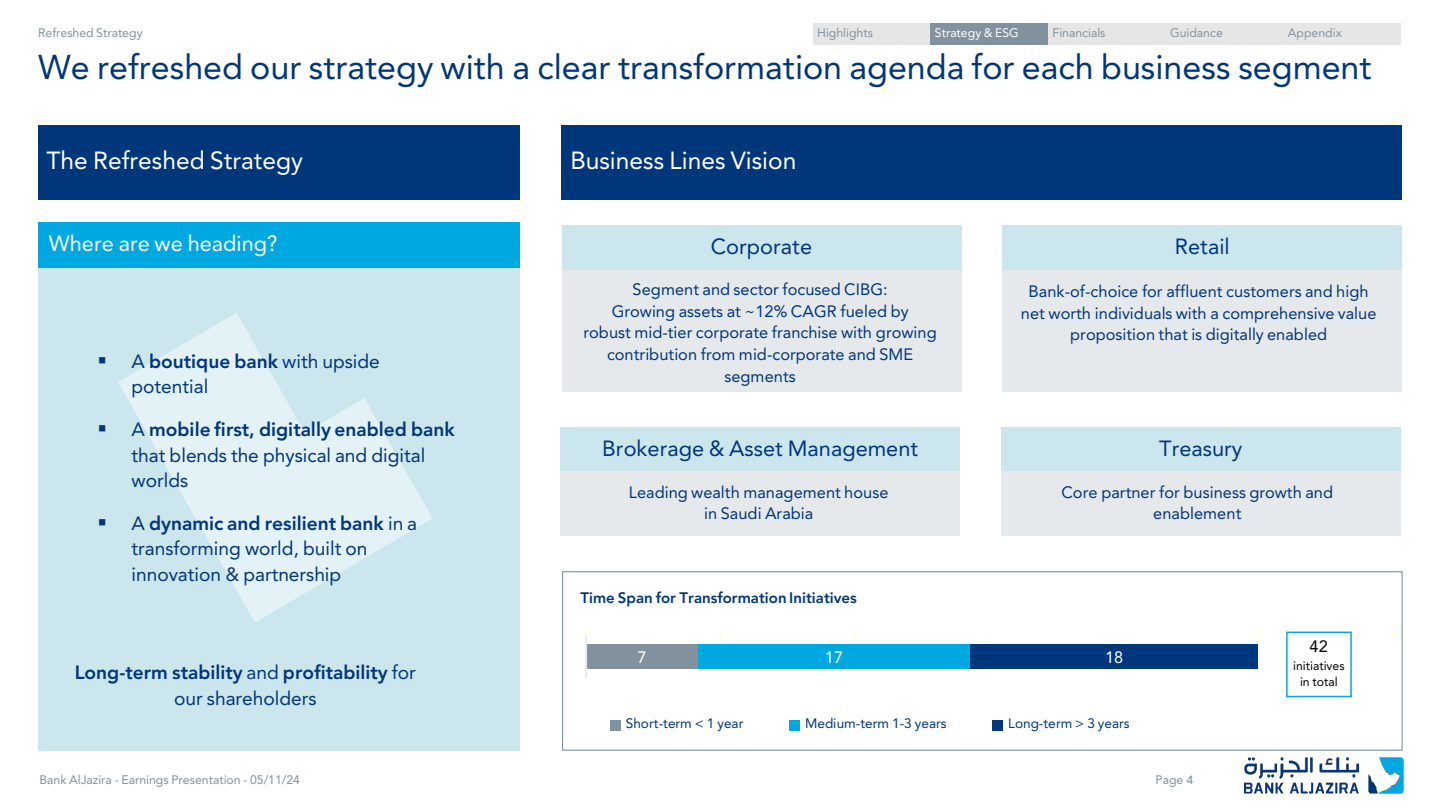
<style>
.page{position:relative;width:1440px;height:810px;background:#fff}
.page>*{position:absolute;margin:0;border:0;box-sizing:border-box;transform-origin:0 0}
.t1{font:37.5px "Bahij Janna";color:#00367a}
.t2{font:27px "Bahij Janna";color:#fff}
.t3{font:24px "Bahij Janna";color:#00367b}
.t4{font:24px "Bahij Janna";color:#fff}
.t5{font:21px/25.3px "Bahij Janna";color:#00367a}
.t6{font:700 21px/25.3px "Bahij Janna";color:#00367a;text-align:center}
.t7{font:18px/21.6px "Bahij Janna";color:#00367a;text-align:center}
.t8{font:18px "Bahij Janna";color:#fff}
.t9{font:18px "Bahij Janna";color:#000}
.t10{font:700 16.5px "Bahij Janna";color:#00367b}
.t11{font:15px "Bahij Janna";color:#00367b}
.t12{font:13.5px "Bahij Janna";color:#81929e}
.t13{font:13.5px "Bahij Janna";color:#000}
.t14{font:13.5px "Bahij Janna";color:#fff}
.s1{font-weight:700}
.s2{font-weight:400}
.s3{font-family:"Effra"}
</style>
<div class="page">
<img style="left:1244px;top:757px;width:159px;height:37px">
<div style="left:38px;top:125px;width:481px;height:75px;background:#00367a"></div>
<div style="left:38px;top:268px;width:481px;height:483px;background:#cce6ee"></div>
<div style="left:38px;top:222px;width:481px;height:46px;background:#00a8e1"></div>
<svg style="left:118px;top:313px;width:314px;height:309px"></svg>
<div style="left:562px;top:226px;width:399px;height:45px;background:#cce6ee"></div>
<div style="left:1003px;top:226px;width:399px;height:45px;background:#cce6ee"></div>
<div style="left:562px;top:270px;width:399px;height:122px;background:#e6e9ec"></div>
<div style="left:1003px;top:270px;width:399px;height:122px;background:#e6e9ec"></div>
<div style="left:560px;top:428px;width:400px;height:45px;background:#cce6ee"></div>
<div style="left:1001px;top:428px;width:400px;height:45px;background:#cce6ee"></div>
<div style="left:560px;top:472px;width:400px;height:64px;background:#e6e9ec"></div>
<div style="left:1001px;top:472px;width:400px;height:64px;background:#e6e9ec"></div>
<div style="left:562px;top:125px;width:840px;height:75px;background:#00367a"></div>
<div style="left:813px;top:23px;width:118px;height:22px;background:#e7e6e6"></div>
<div style="left:931px;top:23px;width:117px;height:22px;background:#81929e"></div>
<div style="left:1048px;top:23px;width:118px;height:22px;background:#e7e6e6"></div>
<div style="left:1166px;top:23px;width:118px;height:22px;background:#e7e6e6"></div>
<div style="left:1284px;top:23px;width:117px;height:22px;background:#e7e6e6"></div>
<div style="left:586px;top:645px;width:112px;height:24px;background:#81929e"></div>
<div style="left:698px;top:645px;width:272px;height:24px;background:#00a8e1"></div>
<div style="left:970px;top:645px;width:288px;height:24px;background:#00367b"></div>
<hr style="left:585px;top:637px;width:2px;height:40px;background:#e6e9ec">
<div style="left:610px;top:720px;width:11px;height:11px;background:#81929e"></div>
<div style="left:789px;top:720px;width:11px;height:11px;background:#00a8e1"></div>
<div style="left:993px;top:720px;width:10px;height:11px;background:#00367b"></div>
<div style="left:562px;top:571px;width:841px;height:180px;border:1px solid #81929e"></div>
<div style="left:1286px;top:632px;width:66px;height:65px;border:2px solid #00a8e1"></div>
<p class="t12" style="left:38px;top:24px;width:106px">Refreshed Strategy</p>
<p class="t12" style="left:817px;top:24px;width:57px">Highlights</p>
<p class="t14" style="left:935px;top:24px;width:85px">Strategy &amp; ESG</p>
<p class="t12" style="left:1053px;top:24px;width:54px">Financials</p>
<p class="t12" style="left:1170px;top:24px;width:54px">Guidance</p>
<p class="t12" style="left:1288px;top:24px;width:56px">Appendix</p>
<h2 class="t1" style="left:38px;top:44px;width:1335px">We refreshed our strategy with a clear transformation agenda for each business segment</h2>
<p class="t2" style="left:47px;top:144px;width:258px">The Refreshed Strategy</p>
<p class="t4" style="left:49px;top:228px;width:230px">Where are we heading?</p>
<p class="t5" style="left:131px;top:348px;width:250px;text-indent:-34px">▪ A <span class="s1">boutique bank</span> with upside potential</p>
<p class="t5" style="left:131px;top:416px;width:325px;text-indent:-34px">▪ A <span class="s1">mobile first, digitally enabled bank </span>that blends the physical and digital worlds</p>
<p class="t5" style="left:132px;top:510px;width:287px;text-indent:-34px">▪ A <span class="s1">dynamic and resilient bank</span> in a transforming world, built on innovation &amp; partnership</p>
<p class="t6" style="left:75px;top:659px;width:343px">Long-term stability <span class="s2">and</span> profitability <span class="s2">for our shareholders</span></p>
<p class="t12" style="left:40px;top:771px;width:262px">Bank AlJazira - Earnings Presentation - 05/11/24</p>
<p class="t2" style="left:570px;top:144px;width:228px">Business Lines Vision</p>
<p class="t3" style="left:711px;top:232px;width:103px">Corporate</p>
<p class="t3" style="left:1175px;top:232px;width:56px">Retail</p>
<p class="t7" style="left:583px;top:278px;width:355px">Segment and sector focused CIBG:<br>Growing assets at ~12% CAGR fueled by<br>robust mid-tier corporate franchise with growing contribution from mid-corporate and SME segments</p>
<p class="t7" style="left:1021px;top:280px;width:357px">Bank-of-choice for affluent customers and high net worth individuals with a comprehensive value proposition that is digitally enabled</p>
<p class="t3" style="left:602px;top:434px;width:317px">Brokerage &amp; Asset Management</p>
<p class="t3" style="left:1159px;top:434px;width:85px">Treasury</p>
<p class="t7" style="left:629px;top:481px;width:261px">Leading wealth management house in Saudi Arabia</p>
<p class="t7" style="left:1061px;top:481px;width:273px">Core partner for business growth and</p>
<p class="t7" style="left:1153px;top:502px;width:90px">enablement</p>
<p class="t10" style="left:580px;top:588px;width:278px">Time Span for Transformation Initiatives</p>
<p class="t8" style="left:638px;top:646px;width:11px">7</p>
<p class="t8" style="left:825px;top:646px;width:20px">17</p>
<p class="t8" style="left:1105px;top:646px;width:20px">18</p>
<p class="t11" style="left:626px;top:714px;width:119px">Short-term &lt; 1 year</p>
<p class="t11" style="left:805px;top:714px;width:143px">Medium-term 1-3 years</p>
<p class="t11" style="left:1008px;top:714px;width:123px">Long-term &gt; 3 years</p>
<p class="t12" style="left:1156px;top:771px;width:39px">Page <span class="s3">4</span></p>
<p class="t9" style="left:1310px;top:636px;width:20px">42</p>
<p class="t13" style="left:1293px;top:658px;width:53px">initiatives</p>
<p class="t13" style="left:1300px;top:674px;width:39px">in total</p>
</div>
